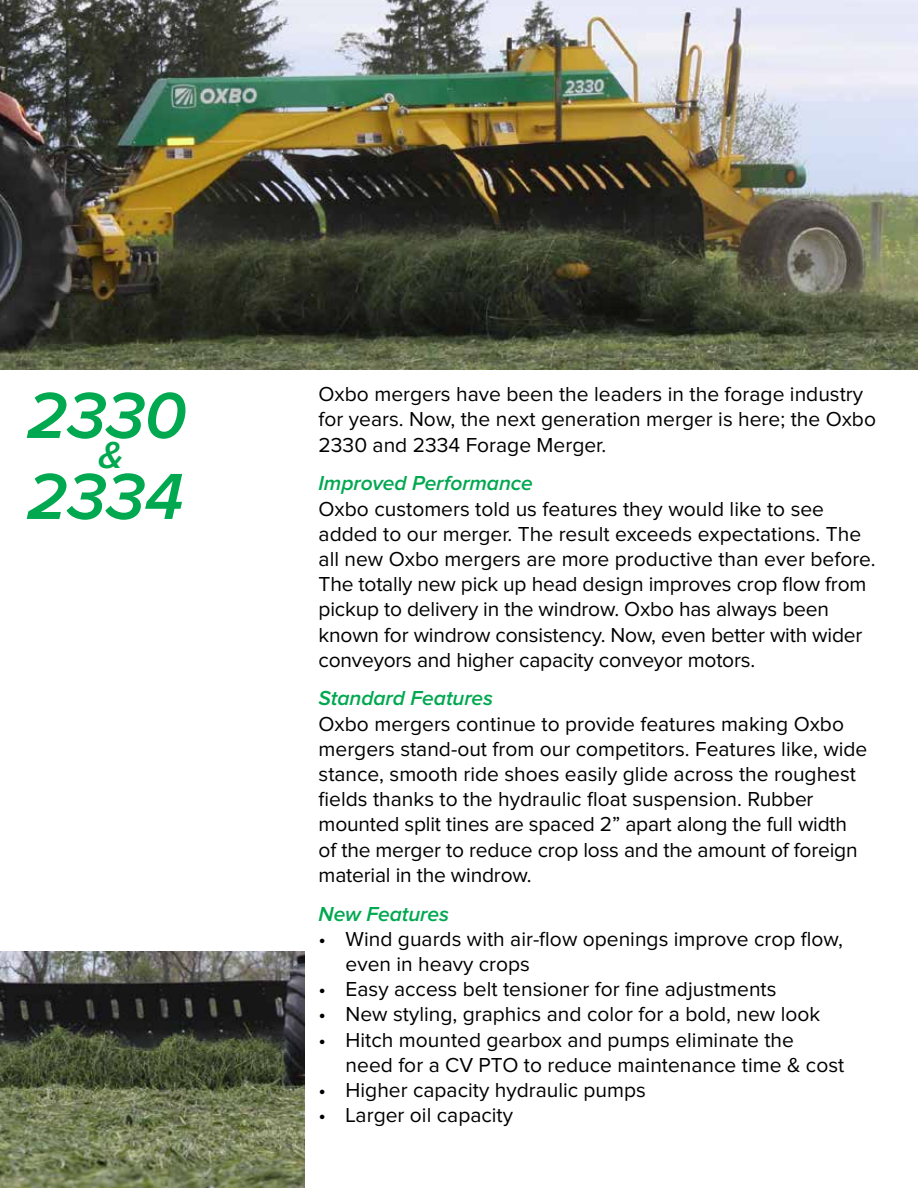
<style>
.page{position:relative;width:918px;height:1188px;background:#fff}
.page>*{position:absolute;margin:0;border:0;box-sizing:border-box;transform-origin:0 0}
.t1{font:italic 600 67.5px/81px "Proxima Nova";color:#00a850}
.t2{font:italic 600 39px "Proxima Nova";color:#00a850}
.t3{font:21px/25.2px "Proxima Nova";color:#000}
.t4{font:italic 600 21px "Proxima Nova";letter-spacing:-.005em;color:#00a850}
</style>
<div class="page">
<img style="left:0;top:0;width:918px;height:369px">
<img style="left:0;top:952px;width:304px;height:236px">
<h1 class="t1" style="left:27px;top:378px;width:161px">2330<br>2334</h1>
<h2 class="t2" style="left:98px;top:437px;width:27px">&amp;</h2>
<p class="t3" style="left:319px;top:383px;width:559px">Oxbo mergers have been the leaders in the forage industry for years. Now, the next generation merger is here; the Oxbo<br>2330 and 2334 Forage Merger.</p>
<p class="t4" style="left:319px;top:474px;width:216px">Improved Performance</p>
<p class="t3" style="left:319px;top:497px;width:559px">Oxbo customers told us features they would like to see added to our merger. The result exceeds expectations. The all new Oxbo mergers are more productive than ever before.<br>The totally new pick up head design improves crop flow from pickup to delivery in the windrow. Oxbo has always been known for windrow consistency. Now, even better with wider conveyors and higher capacity conveyor motors.</p>
<p class="t4" style="left:319px;top:689px;width:176px">Standard Features</p>
<p class="t3" style="left:319px;top:712px;width:550px">Oxbo mergers continue to provide features making Oxbo mergers stand-out from our competitors. Features like, wide stance, smooth ride shoes easily glide across the roughest fields thanks to the hydraulic float suspension. Rubber mounted split tines are spaced 2” apart along the full width of the merger to reduce crop loss and the amount of foreign material in the windrow.</p>
<p class="t4" style="left:319px;top:904px;width:132px">New Features</p>
<p class="t3" style="left:346px;top:927px;width:499px;text-indent:-27px">• Wind guards with air-flow openings improve crop flow, even in heavy crops</p>
<p class="t3" style="left:319px;top:977px;width:459px">• Easy access belt tensioner for fine adjustments</p>
<p class="t3" style="left:319px;top:1003px;width:503px">• New styling, graphics and color for a bold, new look</p>
<p class="t3" style="left:346px;top:1028px;width:500px;text-indent:-27px">• Hitch mounted gearbox and pumps eliminate the need for a CV PTO to reduce maintenance time &amp; cost</p>
<p class="t3" style="left:319px;top:1078px;width:329px">• Higher capacity hydraulic pumps</p>
<p class="t3" style="left:319px;top:1103px;width:196px">• Larger oil capacity</p>
</div>
